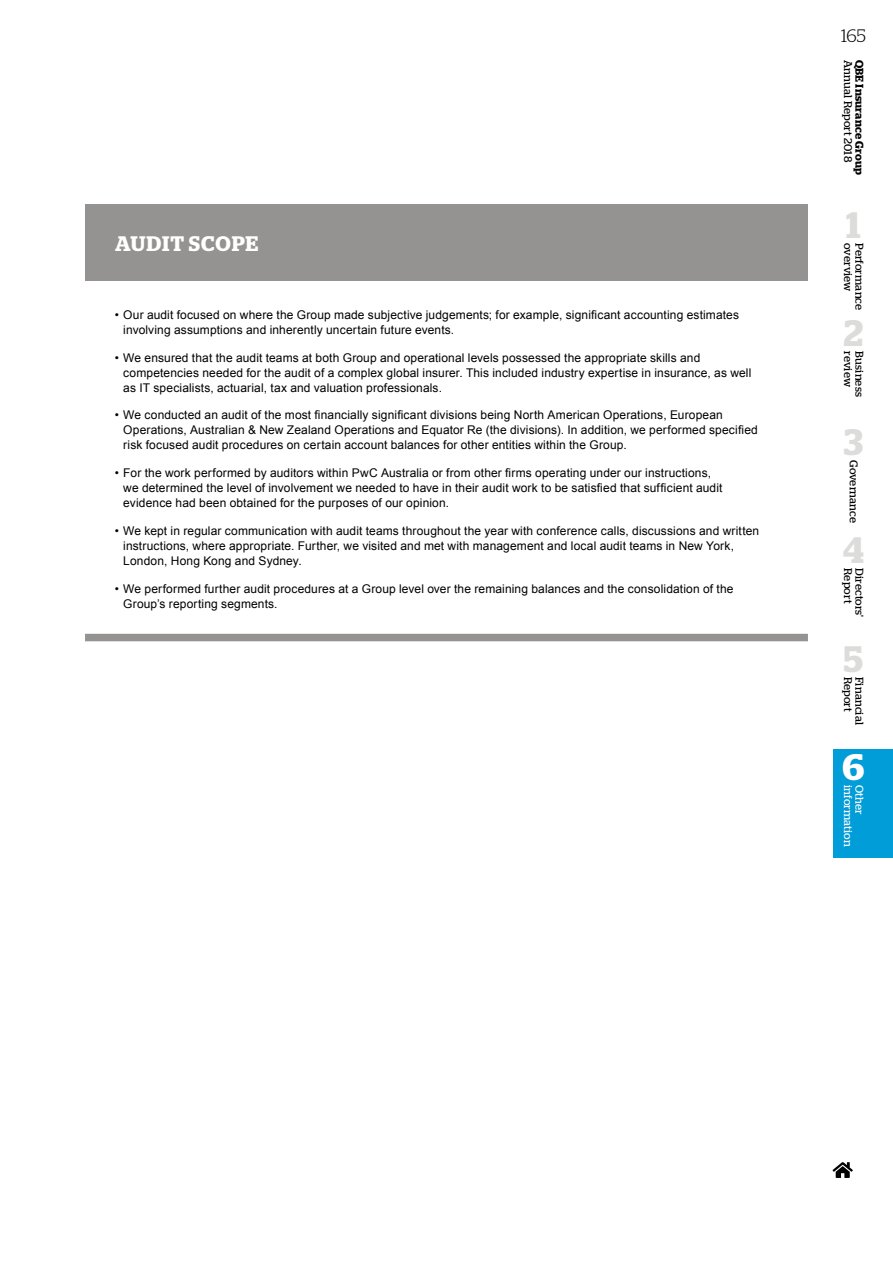
<style>
.page{position:relative;width:893px;height:1263px;background:#fff}
.page>*{position:absolute;margin:0;border:0;box-sizing:border-box;transform-origin:0 0}
.t1{font:600 36.75px "Stag";color:#dcdcdb}
.t2{font:600 36.75px "Stag";color:#fff}
.t3{font:600 21px "Stag";letter-spacing:.04em;color:#fff}
.t4{font:300 18px "Stag";color:#000}
.t5{font:12px/15px "Arial";letter-spacing:.01em;color:#000}
.t6{font:11.25px "Stag";letter-spacing:.015em;color:#000}
.t7{font:600 11.25px "Stag";letter-spacing:.015em;color:#000}
.t8{font:11.25px "Stag";letter-spacing:.015em;color:#fff}
</style>
<div class="page">
<div style="left:85px;top:204px;width:723px;height:76px;background:#959391"></div>
<div style="left:85px;top:634px;width:723px;height:7px;background:#959391"></div>
<div style="left:833px;top:750px;width:60px;height:108px;background:#009dd8"></div>
<svg style="left:833px;top:1162px;width:20px;height:16px"></svg>
<h2 class="t3" style="left:115px;top:231px;width:145px">AUDIT SCOPE</h2>
<p class="t5" style="left:123px;top:307px;width:617px;text-indent:-9px">• Our audit focused on where the Group made subjective judgements; for example, significant accounting estimates involving assumptions and inherently uncertain future events.</p>
<p class="t5" style="left:123px;top:350px;width:629px;text-indent:-9px">• We ensured that the audit teams at both Group and operational levels possessed the appropriate skills and competencies needed for the audit of a complex global insurer. This included industry expertise in insurance, as well as IT specialists, actuarial, tax and valuation professionals.</p>
<p class="t5" style="left:123px;top:408px;width:636px;text-indent:-9px">• We conducted an audit of the most financially significant divisions being North American Operations, European<br>Operations, Australian &amp; New Zealand Operations and Equator Re (the divisions). In addition, we performed specified risk focused audit procedures on certain account balances for other entities within the Group.</p>
<p class="t5" style="left:123px;top:466px;width:601px;text-indent:-9px">• For the work performed by auditors within PwC Australia or from other firms operating under our instructions, we determined the level of involvement we needed to have in their audit work to be satisfied that sufficient audit evidence had been obtained for the purposes of our opinion.</p>
<p class="t5" style="left:123px;top:523px;width:637px;text-indent:-9px">• We kept in regular communication with audit teams throughout the year with conference calls, discussions and written instructions, where appropriate. Further, we visited and met with management and local audit teams in New York,<br>London, Hong Kong and Sydney.</p>
<p class="t5" style="left:123px;top:581px;width:612px;text-indent:-9px">• We performed further audit procedures at a Group level over the remaining balances and the consolidation of the<br>Group’s reporting segments.</p>
<h3 class="t4" style="left:841px;top:26px;width:26px">165</h3>
<p class="t6" style="left:855px;top:60px;width:104px;rotate:90deg">Annual Report 2018</p>
<p class="t7" style="left:866px;top:60px;width:116px;rotate:90deg">QBE Insurance Group</p>
<h1 class="t1" style="left:846px;top:203px;width:16px">1</h1>
<p class="t6" style="left:866px;top:243px;width:69px;rotate:90deg">Performance</p>
<h1 class="t1" style="left:843px;top:312px;width:21px">2</h1>
<p class="t6" style="left:855px;top:351px;width:37px;rotate:90deg">review</p>
<p class="t6" style="left:866px;top:351px;width:47px;rotate:90deg">Business</p>
<h1 class="t1" style="left:844px;top:420px;width:21px">3</h1>
<p class="t6" style="left:860px;top:460px;width:65px;rotate:90deg">Governance</p>
<h1 class="t1" style="left:843px;top:529px;width:22px">4</h1>
<p class="t6" style="left:855px;top:568px;width:37px;rotate:90deg">Report</p>
<p class="t6" style="left:866px;top:568px;width:51px;rotate:90deg">Directors'</p>
<p class="t6" style="left:855px;top:243px;width:50px;rotate:90deg">overview</p>
<h1 class="t1" style="left:844px;top:637px;width:21px">5</h1>
<p class="t6" style="left:855px;top:676px;width:37px;rotate:90deg">Report</p>
<p class="t6" style="left:866px;top:676px;width:50px;rotate:90deg">Financial</p>
<h1 class="t2" style="left:842px;top:745px;width:23px">6</h1>
<p class="t8" style="left:855px;top:785px;width:63px;rotate:90deg">information</p>
<p class="t8" style="left:866px;top:785px;width:31px;rotate:90deg">Other</p>
</div>
